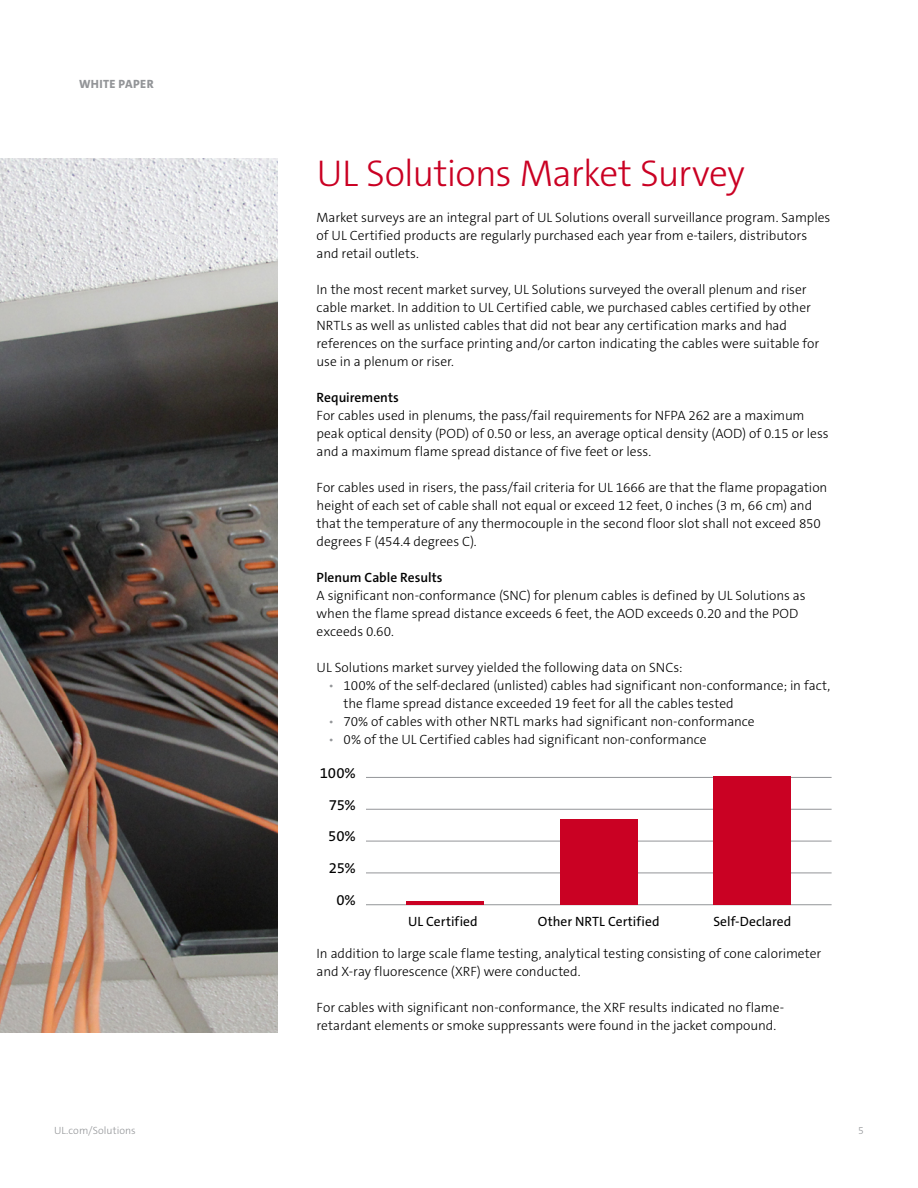
<style>
.page{position:relative;width:918px;height:1188px;background:#fff}
.page>*{position:absolute;margin:0;border:0;box-sizing:border-box;transform-origin:0 0}
.t1{font:300 37.5px "The Sans C5";letter-spacing:-.02em;color:#ca0123}
.t2{font:15px "The Sans C5";letter-spacing:-.02em;color:#000}
.t3{font:300 13.5px/18px "The Sans C5";color:#000}
.t4{font:13.5px "The Sans C5";color:#000}
.t5{font:600 13.5px "The Sans C5";color:#000}
.t6{font:800 12px "The Sans C5";letter-spacing:.025em;color:#939598}
.t7{font:300 10.5px "The Sans C5";letter-spacing:.005em;color:#939598}
.s1{color:#939598}
</style>
<div class="page">
<img style="left:0;top:159px;width:277px;height:874px">
<hr style="left:366px;top:904px;width:466px;height:1px;background:#939598">
<hr style="left:366px;top:873px;width:466px;height:1px;background:#939598">
<hr style="left:366px;top:841px;width:466px;height:1px;background:#939598">
<hr style="left:366px;top:809px;width:466px;height:1px;background:#939598">
<hr style="left:366px;top:777px;width:466px;height:1px;background:#939598">
<hr style="left:406px;top:902px;width:78px;height:3px;background:#ca0123">
<div style="left:560px;top:819px;width:78px;height:86px;background:#ca0123"></div>
<div style="left:714px;top:777px;width:77px;height:128px;background:#ca0123"></div>
<p class="t6" style="left:79px;top:77px;width:76px">WHITE PAPER</p>
<h1 class="t1" style="left:317px;top:149px;width:430px">UL Solutions Market Survey</h1>
<p class="t3" style="left:317px;top:209px;width:515px">Market surveys are an integral part of UL Solutions overall surveillance program. Samples of UL Certified products are regularly purchased each year from e-tailers, distributors and retail outlets.</p>
<p class="t3" style="left:317px;top:281px;width:504px">In the most recent market survey, UL Solutions surveyed the overall plenum and riser cable market. In addition to UL Certified cable, we purchased cables certified by other NRTLs as well as unlisted cables that did not bear any certification marks and had references on the surface printing and/or carton indicating the cables were suitable for use in a plenum or riser.</p>
<p class="t5" style="left:317px;top:389px;width:84px">Requirements</p>
<p class="t3" style="left:317px;top:407px;width:513px">For cables used in plenums, the pass/fail requirements for NFPA 262 are a maximum peak optical density (POD) of 0.50 or less, an average optical density (AOD) of 0.15 or less and a maximum flame spread distance of five feet or less.</p>
<p class="t3" style="left:317px;top:479px;width:512px">For cables used in risers, the pass/fail criteria for UL 1666 are that the flame propagation height of each set of cable shall not equal or exceed 12 feet, 0 inches (3 m, 66 cm) and that the temperature of any thermocouple in the second floor slot shall not exceed 850 degrees F (454.4 degrees C).</p>
<p class="t5" style="left:317px;top:569px;width:127px">Plenum Cable Results</p>
<p class="t3" style="left:317px;top:587px;width:490px">A significant non-conformance (SNC) for plenum cables is defined by UL Solutions as when the flame spread distance exceeds 6 feet, the AOD exceeds 0.20 and the POD exceeds 0.60.</p>
<p class="t3" style="left:317px;top:659px;width:368px">UL Solutions market survey yielded the following data on SNCs:</p>
<p class="t3" style="left:344px;top:677px;width:488px;text-indent:-15px"><span class="s1">•</span> 100% of the self-declared (unlisted) cables had significant non-conformance; in fact, the flame spread distance exceeded 19 feet for all the cables tested</p>
<p class="t3" style="left:329px;top:713px;width:428px"><span class="s1">•</span> 70% of cables with other NRTL marks had significant non-conformance</p>
<p class="t3" style="left:329px;top:731px;width:380px"><span class="s1">•</span> 0% of the UL Certified cables had significant non-conformance</p>
<p class="t2" style="left:320px;top:763px;width:37px">100%</p>
<p class="t2" style="left:329px;top:795px;width:29px">75%</p>
<p class="t2" style="left:328px;top:827px;width:29px">50%</p>
<p class="t2" style="left:329px;top:859px;width:29px">25%</p>
<p class="t2" style="left:336px;top:890px;width:21px">0%</p>
<p class="t4" style="left:408px;top:912px;width:71px">UL Certified</p>
<p class="t4" style="left:538px;top:912px;width:123px">Other NRTL Certified</p>
<p class="t4" style="left:713px;top:912px;width:80px">Self-Declared</p>
<p class="t3" style="left:317px;top:944px;width:506px">In addition to large scale flame testing, analytical testing consisting of cone calorimeter and X-ray fluorescence (XRF) were conducted.</p>
<p class="t3" style="left:317px;top:998px;width:469px">For cables with significant non-conformance, the XRF results indicated no flame&shy;retardant elements or smoke suppressants were found in the jacket compound.</p>
<p class="t7" style="left:54px;top:1124px;width:83px">UL.com/Solutions</p>
<p class="t7" style="left:858px;top:1124px;width:7px">5</p>
</div>
